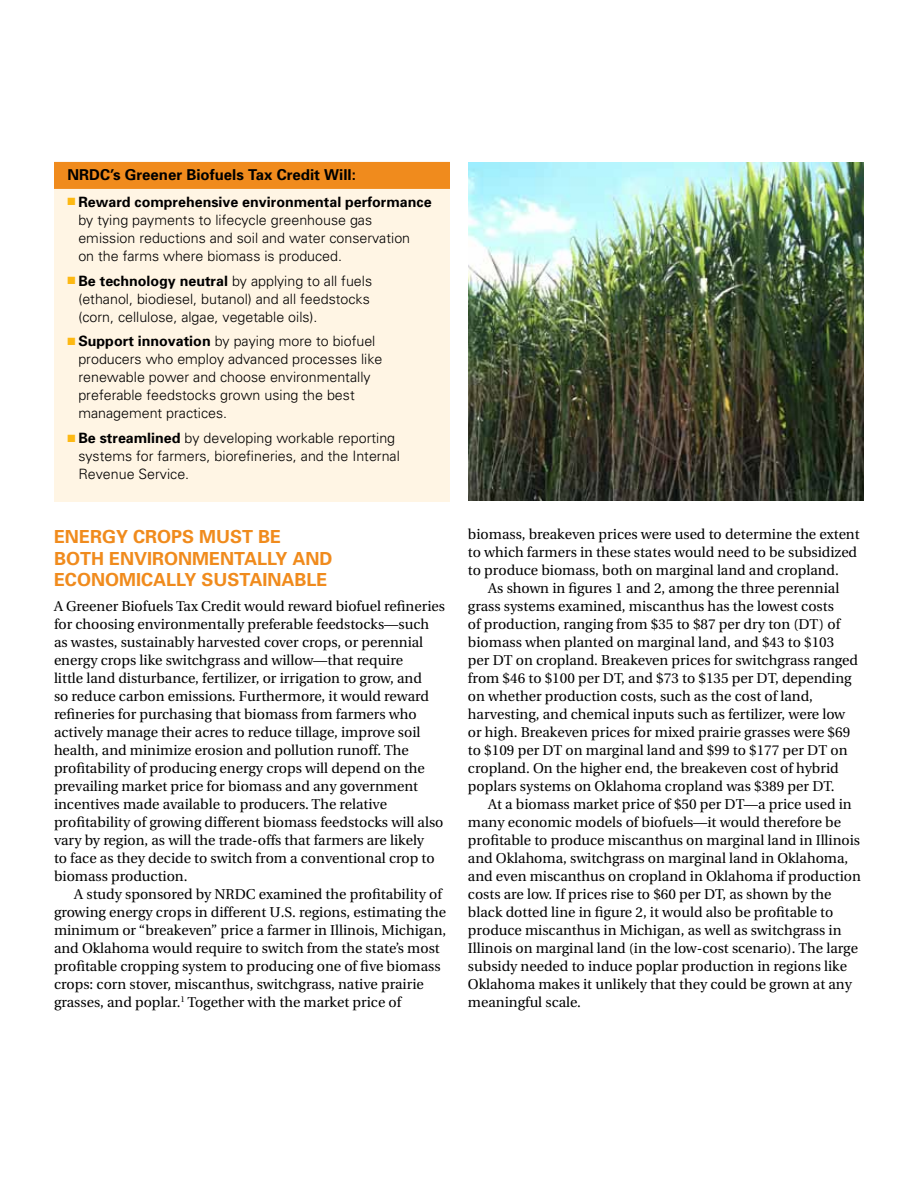
<style>
.page{position:relative;width:918px;height:1188px;background:#fff}
.page>*{position:absolute;margin:0;border:0;box-sizing:border-box;transform-origin:0 0}
.t1{font:700 18px/21.6px "Univers";color:#f08b1d}
.t2{font:700 15px "Univers";color:#000}
.t3{font:14.25px/18px "Utopia";color:#000}
.t4{font:300 14.25px/18px "Univers";color:#000}
.s1{color:#fdb913}
.s2{font-weight:700}
</style>
<div class="page">
<div style="left:54px;top:176px;width:396px;height:325px;background:#fff5e4"></div>
<div style="left:54px;top:162px;width:396px;height:27px;background:#f08b1d"></div>
<img style="left:468px;top:162px;width:396px;height:338px">
<p class="t2" style="left:68px;top:165px;width:290px">NRDC’s Greener Biofuels Tax Credit Will:</p>
<p class="t4" style="left:78px;top:192px;width:355px;text-indent:-11px"><span class="s1">■</span> <span class="s2">Reward comprehensive environmental performance </span>by tying payments to lifecycle greenhouse gas emission reductions and soil and water conservation<br>on the farms where biomass is produced.</p>
<p class="t4" style="left:78px;top:271px;width:295px;text-indent:-11px"><span class="s1">■</span> <span class="s2">Be technology neutral</span> by applying to all fuels (ethanol, biodiesel, butanol) and all feedstocks (corn, cellulose, algae, vegetable oils).</p>
<p class="t4" style="left:78px;top:332px;width:306px;text-indent:-11px"><span class="s1">■</span> <span class="s2">Support innovation</span> by paying more to biofuel producers who employ advanced processes like renewable power and choose environmentally preferable feedstocks grown using the best management practices.</p>
<p class="t4" style="left:78px;top:429px;width:323px;text-indent:-11px"><span class="s1">■</span> <span class="s2">Be streamlined</span> by developing workable reporting systems for farmers, biorefineries, and the Internal<br>Revenue Service.</p>
<p class="t1" style="left:54px;top:525px;width:275px">Energy Crops Must Be<br>Both Environm entally and<br>Economically Sustainable</p>
<p class="t3" style="left:54px;top:597px;width:393px">A Greener Biofuels Tax Credit would reward biofuel refineries for choosing environmentally preferable feedstocks—such as wastes, sustainably harvested cover crops, or perennial energy crops like switchgrass and willow—that require<br>little land disturbance, fertilizer, or irrigation to grow, and<br>so reduce carbon emissions. Furthermore, it would reward refineries for purchasing that biomass from farmers who actively manage their acres to reduce tillage, improve soil health, and minimize erosion and pollution runoff. The profitability of producing energy crops will depend on the prevailing market price for biomass and any government incentives made available to producers. The relative profitability of growing different biomass feedstocks will also vary by region, as will the trade-offs that farmers are likely<br>to face as they decide to switch from a conventional crop to biomass production.</p>
<p class="t3" style="left:54px;top:885px;width:394px;text-indent:20px">A study sponsored by NRDC examined the profitability of growing energy crops in different U.S. regions, estimating the minimum or “breakeven” price a farmer in Illinois, Michigan, and Oklahoma would require to switch from the state’s most profitable cropping system to producing one of five biomass crops: corn stover, miscanthus, switchgrass, native prairie grasses, and poplar.<sup>1</sup> Together with the market price of</p>
<p class="t3" style="left:468px;top:526px;width:393px">biomass, breakeven prices were used to determine the extent to which farmers in these states would need to be subsidized to produce biomass, both on marginal land and cropland.</p>
<p class="t3" style="left:468px;top:580px;width:392px;text-indent:20px">As shown in figures 1 and 2, among the three perennial grass systems examined, miscanthus has the lowest costs<br>of production, ranging from $35 to $87 per dry ton (DT) of biomass when planted on marginal land, and $43 to $103 per DT on cropland. Breakeven prices for switchgrass ranged from $46 to $100 per DT, and $73 to $135 per DT, depending on whether production costs, such as the cost of land, harvesting, and chemical inputs such as fertilizer, were low or high. Breakeven prices for mixed prairie grasses were $69 to $109 per DT on marginal land and $99 to $177 per DT on cropland. On the higher end, the breakeven cost of hybrid poplars systems on Oklahoma cropland was $389 per DT.</p>
<p class="t3" style="left:468px;top:795px;width:394px;text-indent:20px">At a biomass market price of $50 per DT—a price used in many economic models of biofuels—it would therefore be profitable to produce miscanthus on marginal land in Illinois and Oklahoma, switchgrass on marginal land in Oklahoma, and even miscanthus on cropland in Oklahoma if production costs are low. If prices rise to $60 per DT, as shown by the black dotted line in figure 2, it would also be profitable to produce miscanthus in Michigan, as well as switchgrass in Illinois on marginal land (in the low-cost scenario). The large subsidy needed to induce poplar production in regions like Oklahoma makes it unlikely that they could be grown at any meaningful scale.</p>
</div>
